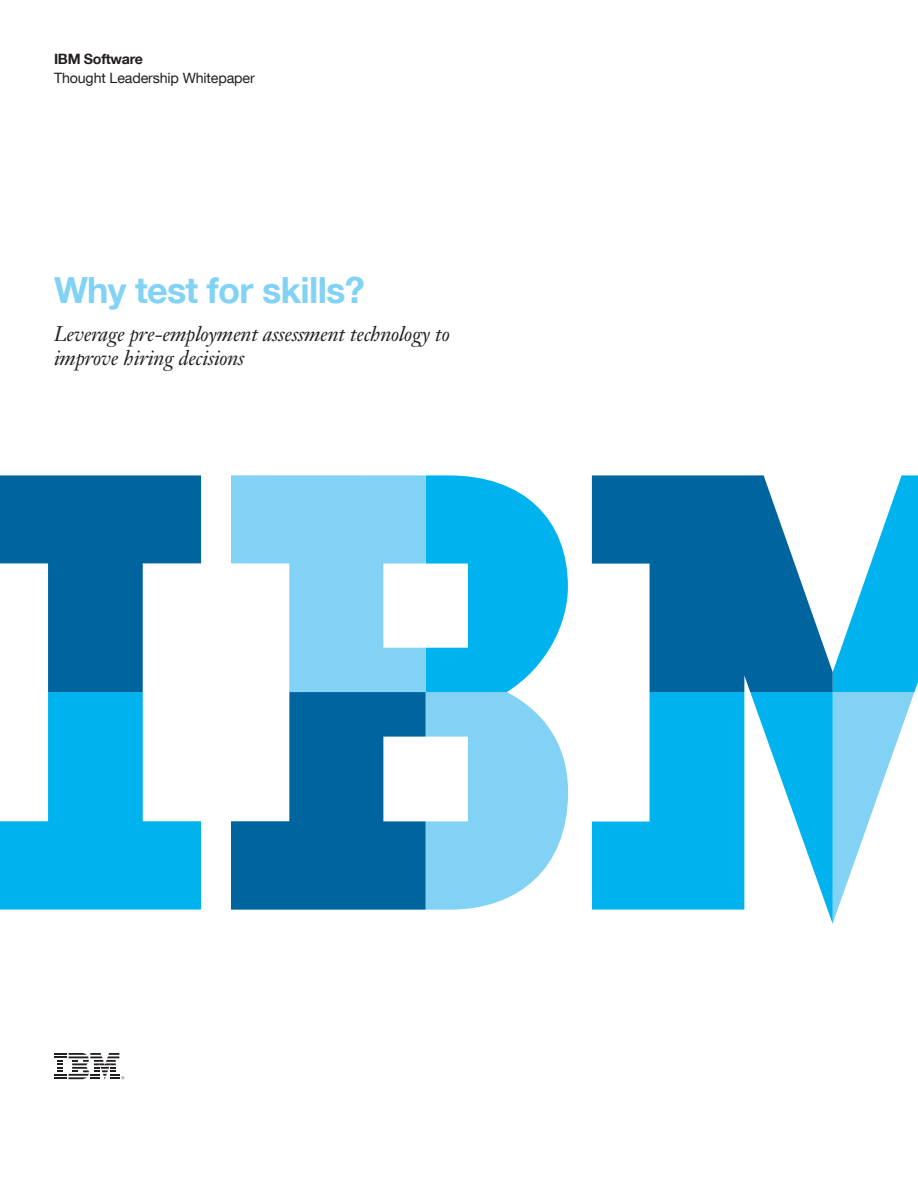
<style>
.page{position:relative;width:918px;height:1188px;background:#fff}
.page>*{position:absolute;margin:0;border:0;box-sizing:border-box;transform-origin:0 0}
._1A_title__color{font:700 36px "Helvetica Neue LT Com";letter-spacing:-.02em;color:#81d2f5}
._1B_subtitle{font:italic 21px/24px "Janson Text LT Std";letter-spacing:-.01em;color:#231f20}
._0A_collateral_type{font:14.25px "Helvetica Neue LT Com";letter-spacing:-.01em;color:#231f20}
._0A_business_unit{font:700 14.25px "Helvetica Neue LT Com";letter-spacing:-.02em;color:#231f20}
</style>
<div class="page">
<svg style="left:0;top:692px;width:201px;height:218px;fill:#00b3ee"></svg>
<svg style="left:0;top:475px;width:201px;height:217px"></svg>
<svg style="left:833px;top:475px;width:85px;height:447px"></svg>
<svg style="left:592px;top:692px;width:241px;height:232px;fill:#00b3ee"></svg>
<svg style="left:592px;top:475px;width:241px;height:217px;fill:#00649e"></svg>
<svg style="left:231px;top:475px;width:337px;height:435px"></svg>
<svg style="left:54px;top:1053px;width:70px;height:26px"></svg>
<p class="_0A_business_unit" style="left:54px;top:50px;width:90px">IBM Software</p>
<p class="_0A_collateral_type" style="left:54px;top:69px;width:202px">Thought Leadership Whitepaper</p>
<p class="_1A_title__color" style="left:54px;top:267px;width:312px">Why test for skills?</p>
<p class="_1B_subtitle" style="left:54px;top:321px;width:397px">Leverage pre-employment assessment technology to improve hiring decisions</p>
</div>
